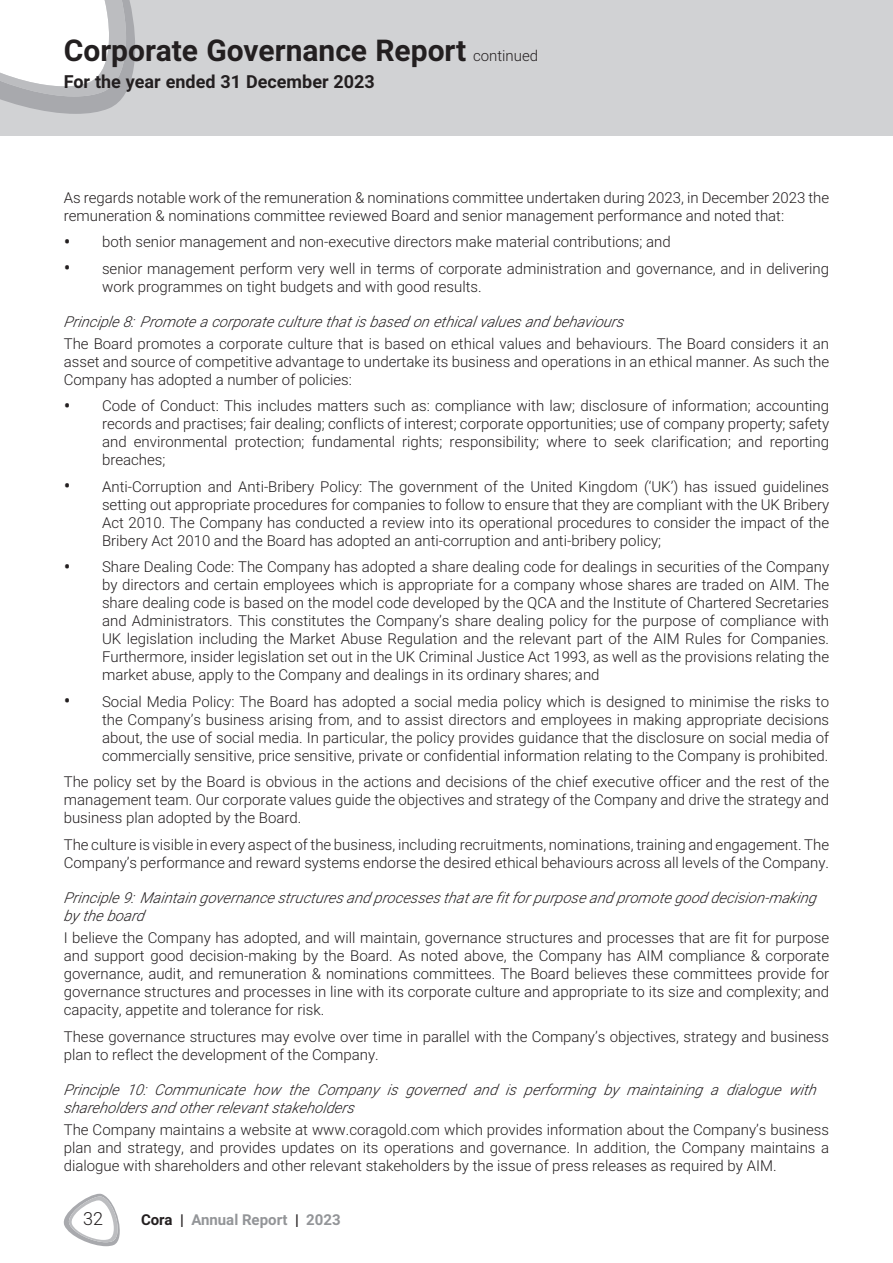
<style>
.page{position:relative;width:893px;height:1263px;background:#fff}
.page>*{position:absolute;margin:0;border:0;box-sizing:border-box;transform-origin:0 0}
.t1{font:700 30px "Roboto";color:#231f20}
.t2{font:700 18px "Roboto";color:#231f20}
.t3{font:300 18px "Roboto";color:#231f20}
.TEXT{font:300 15px/18px "Roboto";color:#231f20;text-align:justify}
.HEADING_3{font:italic 300 15px/18px "Roboto";color:#231f20}
.t4{font:700 15px "Roboto";color:#939598}
.s1{font-weight:300;font-size:15px}
.s2{font-size:21px}
.s3{color:#231f20}
</style>
<div class="page">
<div style="left:0;top:0;width:893px;height:136px;background:#d1d2d4"></div>
<svg style="left:0;top:0;width:135px;height:114px;background:#dfe0e1"></svg>
<svg style="left:64px;top:1194px;width:56px;height:52px"></svg>
<h1 class="t1" style="left:64px;top:29px;width:476px">Corporate Governance Report <span class="s1">continued</span></h1>
<p class="t2" style="left:64px;top:69px;width:313px">For the year ended 31 December 2023</p>
<p class="TEXT" style="left:64px;top:188px;width:767px">As regards notable work of the remuneration &amp; nominations committee undertaken during 2023, in December 2023 the remuneration &amp; nominations committee reviewed Board and senior management performance and noted that:</p>
<p class="TEXT" style="left:64px;top:232px;width:608px"><span class="s2">•</span> both senior management and non-executive directors make material contributions; and</p>
<p class="TEXT" style="left:102px;top:259px;width:729px;text-indent:-38px"><span class="s2">•</span> senior management perform very well in terms of corporate administration and governance, and in delivering work programmes on tight budgets and with good results.</p>
<p class="HEADING_3" style="left:64px;top:312px;width:565px">Principle 8: Promote a corp orate culture thatis based on ethicalvalues and behaviours</p>
<p class="TEXT" style="left:64px;top:334px;width:767px">The Board promotes a corporate culture that is based on ethical values and behaviours. The Board considers it an asset and source of competitive advantage to undertake its business and operations in an ethical manner. As such the Company has adopted a number of policies:</p>
<p class="TEXT" style="left:102px;top:396px;width:729px;text-indent:-38px"><span class="s2">•</span> Code of Conduct: This includes matters such as: compliance with law; disclosure of information; accounting records and practises; fair dealing; conflicts of interest; corporate opportunities; use of company property; safety and environmental protection; fundamental rights; responsibility; where to seek clarification; and reporting breaches;</p>
<p class="TEXT" style="left:102px;top:477px;width:729px;text-indent:-38px"><span class="s2">•</span> Anti-Corruption and Anti-Bribery Policy: The government of the United Kingdom (‘UK’) has issued guidelines setting out appropriate procedures for companies to follow to ensure that they are compliant with the UK Bribery Act 2010. The Company has conducted a review into its operational procedures to consider the impact of the Bribery Act 2010 and the Board has adopted an anti-corruption and anti-bribery policy;</p>
<p class="TEXT" style="left:102px;top:557px;width:729px;text-indent:-38px"><span class="s2">•</span> Share Dealing Code: The Company has adopted a share dealing code for dealings in securities of the Company by directors and certain employees which is appropriate for a company whose shares are traded on AIM. The share dealing code is based on the model code developed by the QCA and the Institute of Chartered Secretaries and Administrators. This constitutes the Company’s share dealing policy for the purpose of compliance with UK legislation including the Market Abuse Regulation and the relevant part of the AIM Rules for Companies.<br>Furthermore, insider legislation set out in the UK Criminal Justice Act 1993, as well as the provisions relating the market abuse, apply to the Company and dealings in its ordinary shares; and</p>
<p class="TEXT" style="left:102px;top:692px;width:729px;text-indent:-38px"><span class="s2">•</span> Social Media Policy: The Board has adopted a social media policy which is designed to minimise the risks to the Company’s business arising from, and to assist directors and employees in making appropriate decisions about, the use of social media. In particular, the policy provides guidance that the disclosure on social media of commercially sensitive, price sensitive, private or confidential information relating to the Company is prohibited.</p>
<p class="TEXT" style="left:64px;top:772px;width:767px">The policy set by the Board is obvious in the actions and decisions of the chief executive officer and the rest of the management team. Our corporate values guide the objectives and strategy of the Company and drive the strategy and business plan adopted by the Board.</p>
<p class="TEXT" style="left:64px;top:835px;width:767px">The culture is visible in every aspect of the business, including recruitments, nominations, training and engagement. The<br>Company’s performance and reward systems endorse the desired ethical behaviours across all levels of the Company.</p>
<p class="HEADING_3" style="left:64px;top:888px;width:758px">Principle 9: Maintain governance structures and processes thatare fitforp urpose and promote good decision-making by the board</p>
<p class="TEXT" style="left:64px;top:928px;width:767px">I believe the Company has adopted, and will maintain, governance structures and processes that are fit for purpose and support good decision-making by the Board. As noted above, the Company has AIM compliance &amp; corporate governance, audit, and remuneration &amp; nominations committees. The Board believes these committees provide for governance structures and processes in line with its corporate culture and appropriate to its size and complexity; and capacity, appetite and tolerance for risk.</p>
<p class="TEXT" style="left:64px;top:1027px;width:767px">These governance structures may evolve over time in parallel with the Company’s objectives, strategy and business plan to reflect the development of the Company.</p>
<p class="HEADING_3" style="left:64px;top:1080px;width:758px">Princip le 10: Communicate how the Company is governed and is p erforming by maintaining a dialogue with shareholders and otherrelevantstakeholders</p>
<p class="TEXT" style="left:64px;top:1120px;width:767px">The Company maintains a website at www.coragold.com which provides information about the Company’s business plan and strategy, and provides updates on its operations and governance. In addition, the Company maintains a dialogue with shareholders and other relevant stakeholders by the issue of press releases as required by AIM.</p>
<p class="t3" style="left:83px;top:1206px;width:21px">32</p>
<p class="t4" style="left:141px;top:1209px;width:201px"><span class="s3">Cora |</span> Annual Report <span class="s3">|</span> 2023</p>
</div>
